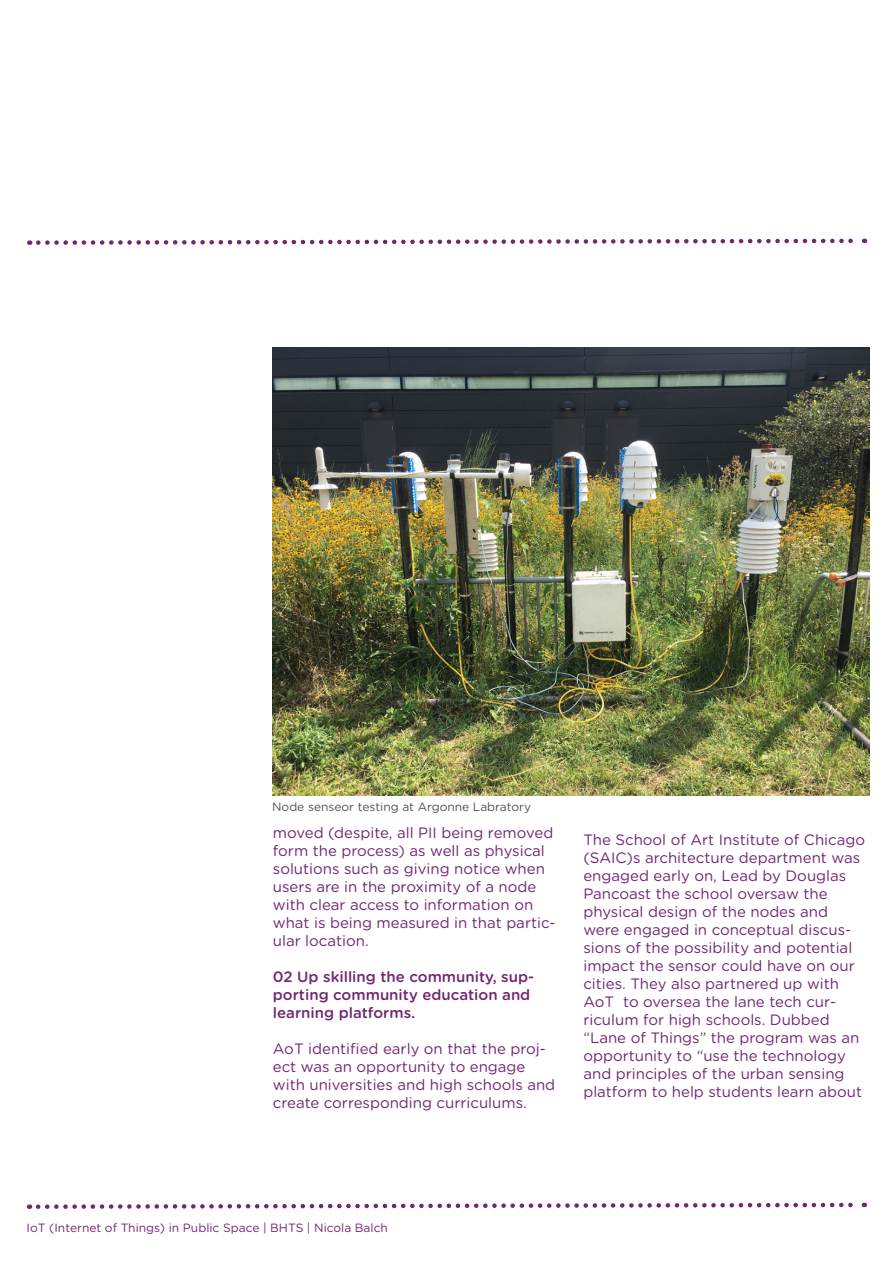
<style>
.page{position:relative;width:893px;height:1263px;background:#fff}
.page>*{position:absolute;margin:0;border:0;box-sizing:border-box;transform-origin:0 0}
.t1{font:15px/18px "Gotham Rounded";color:#712672}
.t2{font:500 15px/18px "Gotham Rounded";color:#712672}
.t3{font:12px "Gotham Rounded";color:#712672}
.t4{font:12px "Gotham Rounded";color:#525353}
</style>
<div class="page">
<svg style="left:29px;top:238px;width:836px;height:7px"></svg>
<svg style="left:29px;top:1202px;width:836px;height:7px"></svg>
<img style="left:273px;top:348px;width:597px;height:448px">
<p class="t4" style="left:272px;top:798px;width:260px">Node senseor testing at Argonne Labratory</p>
<p class="t1" style="left:273px;top:823px;width:284px">moved (despite, all PII being removed form the process) as well as physical solutions such as giving notice when users are in the proximity of a node with clear access to information on what is being measured in that partic&shy;ular location.</p>
<p class="t2" style="left:273px;top:967px;width:263px">02 Up skilling the community, sup&shy;porting community education and learning platforms.</p>
<p class="t1" style="left:273px;top:1039px;width:284px">AoT identified early on that the proj&shy;ect was an opportunity to engage with universities and high schools and create corresponding curriculums.</p>
<p class="t1" style="left:583px;top:830px;width:283px">The School of Art Institute of Chicago (SAIC)s architecture department was engaged early on, Lead by Douglas Pancoast the school oversaw the physical design of the nodes and were engaged in conceptual discus&shy;sions of the possibility and potential impact the sensor could have on our cities. They also partnered up with AoT to oversea the lane tech cur&shy;riculum for high schools. Dubbed “Lane of Things” the program was an opportunity to “use the technology and principles of the urban sensing platform to help students learn about</p>
<p class="t3" style="left:27px;top:1219px;width:363px">IoT (Internet of Things) in Public Space | BHTS | Nicola Balch</p>
</div>
